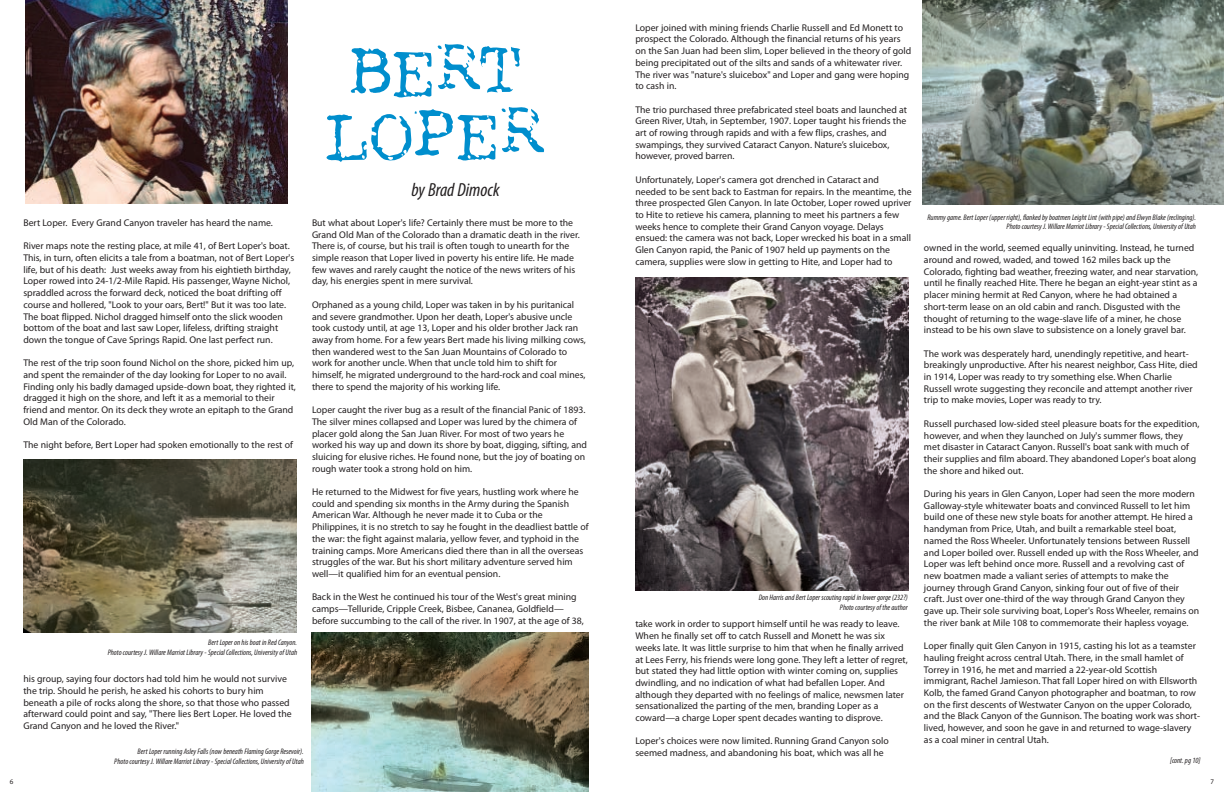
<style>
.page{position:relative;width:1224px;height:792px;background:#fff}
.page>*{position:absolute;margin:0;border:0;box-sizing:border-box;transform-origin:0 0}
.t1{font:78px/63px "Gen X Crumble";letter-spacing:.065em;color:#008ecd;text-align:center}
.t2{font:italic condensed 19px "Myriad Pro";color:#231f20}
.t3{font:9.8px/11.7px "Myriad Pro";color:#231f20}
.t4{font:italic condensed 8px/9.6px "Myriad Pro";color:#231f20;text-align:right}
.t5{font:7px "Myriad Pro";color:#231f20}
</style>
<div class="page">
<img style="left:312px;top:633px;width:277px;height:159px">
<img style="left:23px;top:460px;width:274px;height:172px">
<img style="left:923px;top:0;width:301px;height:205px">
<img style="left:635px;top:277px;width:274px;height:313px">
<img style="left:25px;top:0;width:263px;height:204px">
<p class="t3" style="left:23px;top:218px;width:251px">Bert Loper. Every Grand Canyon traveler has heard the name.</p>
<p class="t3" style="left:23px;top:241px;width:272px">River maps note the resting place, at mile 41, of Bert Loper's boat.<br>This, in turn, often elicits a tale from a boatman, not of Bert Loper's life, but of his death: Just weeks away from his eightieth birthday, Loper rowed into 24-1/2-Mile Rapid. His passenger, Wayne Nichol, spraddled across the forward deck, noticed the boat drifting off course and hollered, "Look to your oars, Bert!" But it was too late.<br>The boat flipped. Nichol dragged himself onto the slick wooden bottom of the boat and last saw Loper, lifeless, drifting straight down the tongue of Cave Springs Rapid. One last perfect run.</p>
<p class="t3" style="left:23px;top:358px;width:274px">The rest of the trip soon found Nichol on the shore, picked him up, and spent the remainder of the day looking for Loper to no avail.<br>Finding only his badly damaged upside-down boat, they righted it, dragged it high on the shore, and left it as a memorial to their friend and mentor. On its deck they wrote an epitaph to the Grand Old Man of the Colorado.</p>
<p class="t3" style="left:23px;top:440px;width:271px">The night before, Bert Loper had spoken emotionally to the rest of</p>
<p class="t4" style="left:108px;top:638px;width:191px">Bert Loper on his boat in Red Canyon.<br>Photo courtesy J. Willare Marriot Library - Special Collections, University of Utah</p>
<p class="t3" style="left:23px;top:674px;width:270px">his group, saying four doctors had told him he would not survive the trip. Should he perish, he asked his cohorts to bury him beneath a pile of rocks along the shore, so that those who passed afterward could point and say, "There lies Bert Loper. He loved the Grand Canyon and he loved the River."</p>
<p class="t4" style="left:114px;top:747px;width:191px">Bert Loper running Asley Falls (now beneath Flaming Gorge Resevoir).<br>Photo courtesy J. Willare Marriot Library - Special Collections, University of Utah</p>
<h1 class="t1" style="left:326px;top:35px;width:219px">BERT<br>LOPER</h1>
<h2 class="t2" style="left:411px;top:183px;width:90px">by Brad Dimock</h2>
<p class="t3" style="left:312px;top:218px;width:269px">But what about Loper's life? Certainly there must be more to the Grand Old Man of the Colorado than a dramatic death in the river.<br>There is, of course, but his trail is often tough to unearth for the simple reason that Loper lived in poverty his entire life. He made few waves and rarely caught the notice of the news writers of his day, his energies spent in mere survival.</p>
<p class="t3" style="left:312px;top:299px;width:276px">Orphaned as a young child, Loper was taken in by his puritanical and severe grandmother. Upon her death, Loper's abusive uncle took custody until, at age 13, Loper and his older brother Jack ran away from home. For a few years Bert made his living milking cows, then wandered west to the San Juan Mountains of Colorado to work for another uncle. When that uncle told him to shift for himself, he migrated underground to the hard-rock and coal mines, there to spend the majority of his working life.</p>
<p class="t3" style="left:312px;top:405px;width:277px">Loper caught the river bug as a result of the financial Panic of 1893.<br>The silver mines collapsed and Loper was lured by the chimera of placer gold along the San Juan River. For most of two years he worked his way up and down its shore by boat, digging, sifting, and sluicing for elusive riches. He found none, but the joy of boating on rough water took a strong hold on him.</p>
<p class="t3" style="left:312px;top:487px;width:278px">He returned to the Midwest for five years, hustling work where he could and spending six months in the Army during the Spanish American War. Although he never made it to Cuba or the Philippines, it is no stretch to say he fought in the deadliest battle of the war: the fight against malaria, yellow fever, and typhoid in the training camps. More Americans died there than in all the overseas struggles of the war. But his short military adventure served him well—it qualified him for an eventual pension.</p>
<p class="t3" style="left:312px;top:592px;width:273px">Back in the West he continued his tour of the West's great mining camps—Telluride, Cripple Creek, Bisbee, Cananea, Goldfield— before succumbing to the call of the river. In 1907, at the age of 38,</p>
<p class="t3" style="left:635px;top:22px;width:278px">Loper joined with mining friends Charlie Russell and Ed Monett to prospect the Colorado. Although the financial returns of his years on the San Juan had been slim, Loper believed in the theory of gold being precipitated out of the silts and sands of a whitewater river.<br>The river was "nature's sluicebox" and Loper and gang were hoping to cash in.</p>
<p class="t3" style="left:635px;top:104px;width:273px">The trio purchased three prefabricated steel boats and launched at Green River, Utah, in September, 1907. Loper taught his friends the art of rowing through rapids and with a few flips, crashes, and swampings, they survived Cataract Canyon. Nature’s sluicebox, however, proved barren.</p>
<p class="t3" style="left:635px;top:174px;width:278px">Unfortunately, Loper's camera got drenched in Cataract and needed to be sent back to Eastman for repairs. In the meantime, the three prospected Glen Canyon. In late October, Loper rowed upriver to Hite to retieve his camera, planning to meet his partners a few weeks hence to complete their Grand Canyon voyage. Delays ensued: the camera was not back, Loper wrecked his boat in a small Glen Canyon rapid, the Panic of 1907 held up payments on the camera, supplies were slow in getting to Hite, and Loper had to</p>
<p class="t4" style="left:759px;top:593px;width:151px">Don Harris and Bert Loper scouting rapid in lower gorge (232?)<br>Photo courtesy of the author</p>
<p class="t3" style="left:635px;top:619px;width:274px">take work in order to support himself until he was ready to leave.<br>When he finally set off to catch Russell and Monett he was six weeks late. It was little surprise to him that when he finally arrived at Lees Ferry, his friends were long gone. They left a letter of regret, but stated they had little option with winter coming on, supplies dwindling, and no indication of what had befallen Loper. And although they departed with no feelings of malice, newsmen later sensationalized the parting of the men, branding Loper as a coward—a charge Loper spent decades wanting to disprove.</p>
<p class="t3" style="left:635px;top:736px;width:255px">Loper's choices were now limited. Running Grand Canyon solo seemed madness, and abandoning his boat, which was all he</p>
<p class="t4" style="left:927px;top:213px;width:270px">Rummy game. Bert Loper (upper right), flanked by boatmen Leight Lint (with pipe) and Elwyn Blake (reclinging).<br>Photo courtesy J. Willare Marriot Library - Special Collections, University of Utah</p>
<p class="t3" style="left:924px;top:243px;width:276px">owned in the world, seemed equally uninviting. Instead, he turned around and rowed, waded, and towed 162 miles back up the Colorado, fighting bad weather, freezing water, and near starvation, until he finally reached Hite. There he began an eight-year stint as a placer mining hermit at Red Canyon, where he had obtained a short-term lease on an old cabin and ranch. Disgusted with the thought of returning to the wage-slave life of a miner, he chose instead to be his own slave to subsistence on a lonely gravel bar.</p>
<p class="t3" style="left:924px;top:348px;width:275px">The work was desperately hard, unendingly repetitive, and heart&shy;breakingly unproductive. After his nearest neighbor, Cass Hite, died in 1914, Loper was ready to try something else. When Charlie Russell wrote suggesting they reconcile and attempt another river trip to make movies, Loper was ready to try.</p>
<p class="t3" style="left:924px;top:418px;width:277px">Russell purchased low-sided steel pleasure boats for the expedition, however, and when they launched on July's summer flows, they met disaster in Cataract Canyon. Russell's boat sank with much of their supplies and film aboard. They abandoned Loper's boat along the shore and hiked out.</p>
<p class="t3" style="left:924px;top:489px;width:277px">During his years in Glen Canyon, Loper had seen the more modern Galloway-style whitewater boats and convinced Russell to let him build one of these new style boats for another attempt. He hired a handyman from Price, Utah, and built a remarkable steel boat, named the Ross Wheeler. Unfortunately tensions between Russell and Loper boiled over. Russell ended up with the Ross Wheeler, and Loper was left behind once more. Russell and a revolving cast of new boatmen made a valiant series of attempts to make the journey through Grand Canyon, sinking four out of five of their craft. Just over one-third of the way through Grand Canyon they gave up. Their sole surviving boat, Loper's Ross Wheeler, remains on the river bank at Mile 108 to commemorate their hapless voyage.</p>
<p class="t3" style="left:924px;top:641px;width:278px">Loper finally quit Glen Canyon in 1915, casting his lot as a teamster hauling freight across central Utah. There, in the small hamlet of Torrey in 1916, he met and married a 22-year-old Scottish immigrant, Rachel Jamieson. That fall Loper hired on with Ellsworth Kolb, the famed Grand Canyon photographer and boatman, to row on the first descents of Westwater Canyon on the upper Colorado, and the Black Canyon of the Gunnison. The boating work was short&shy;lived, however, and soon he gave in and returned to wage-slavery as a coal miner in central Utah.</p>
<p class="t4" style="left:1170px;top:757px;width:32px">[cont. pg 10]</p>
<p class="t5" style="left:10px;top:779px;width:5px">6</p>
<p class="t5" style="left:1211px;top:779px;width:5px">7</p>
</div>
